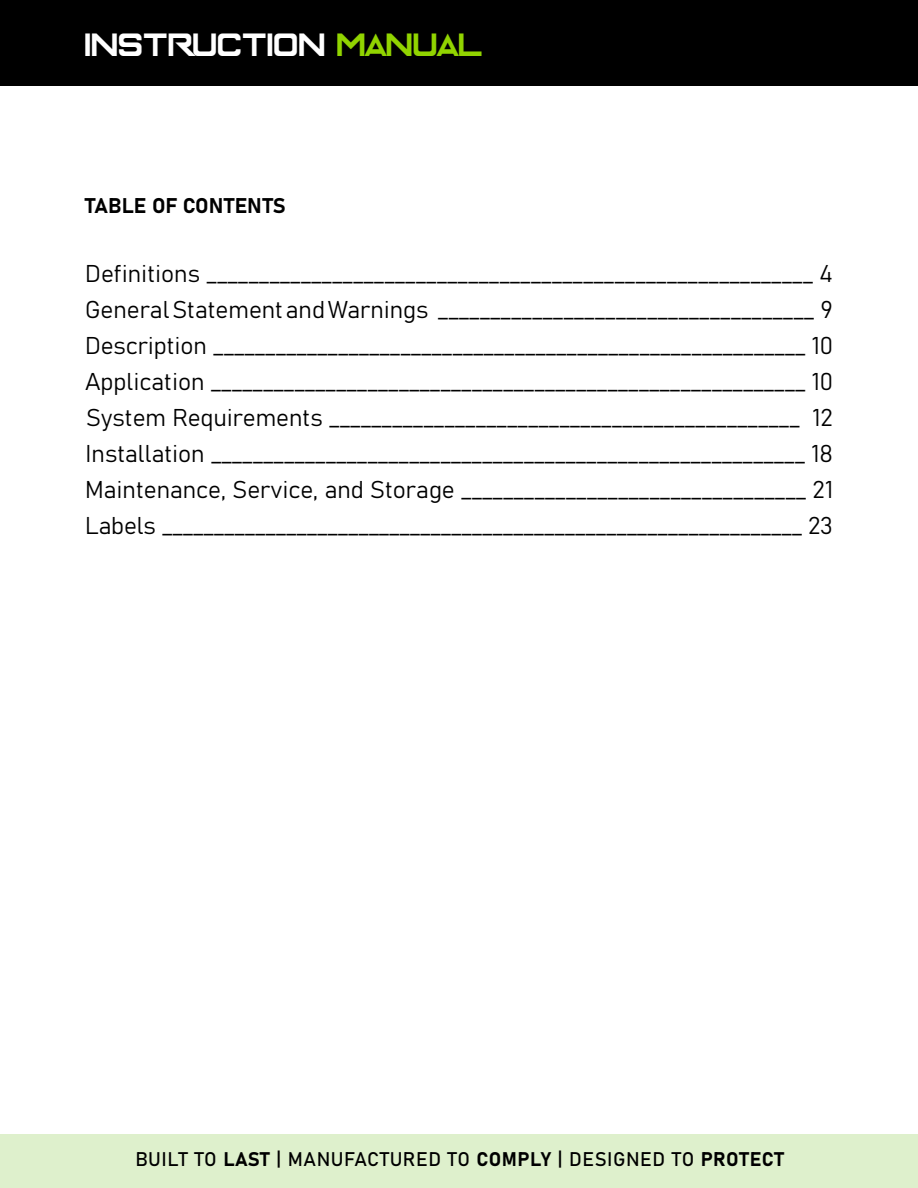
<style>
.page{position:relative;width:918px;height:1188px;background:#fff}
.page>*{position:absolute;margin:0;border:0;box-sizing:border-box;transform-origin:0 0}
.t1{font:36px "Enter The Grid";color:#fff}
.t2{font:24px/36px "Bahnschrift";color:#000;text-align:justify}
.t3{font:21px "Bahnschrift";color:#000}
.t4{font:19.5px "Bahnschrift";letter-spacing:.03em;color:#000}
.s1{color:#91d400}
</style>
<div class="page">
<hr style="left:0;top:1134px;width:1px;height:54px;background:#def0cc">
<div style="left:1px;top:1134px;width:917px;height:54px;background:#def0cc"></div>
<hr style="left:0;top:0;width:1px;height:85px;background:#000">
<div style="left:1px;top:0;width:917px;height:85px;background:#000"></div>
<h1 class="t1" style="left:85px;top:33px;width:400px">INSTRUCTION <span class="s1">MANUAL</span></h1>
<p class="t3" style="left:85px;top:190px;width:202px">TABLE OF CONTENTS</p>
<p class="t2" style="left:85px;top:254px;width:749px">Definitions __________________________________________________________ 4<br>General Statement and Warnings ____________________________________ 9<br>Description _________________________________________________________ 10<br>Application _________________________________________________________ 10<br>System Requirements _____________________________________________ 12<br>Installation _________________________________________________________ 18<br>Maintenance, Service, and Storage _________________________________ 21<br>Labels ______________________________________________________________ 23</p>
<p class="t4" style="left:135px;top:1144px;width:650px">BUILT TO LAST | MANUFACTURED TO COMPLY | DESIGNED TO PROTECT</p>
</div>
